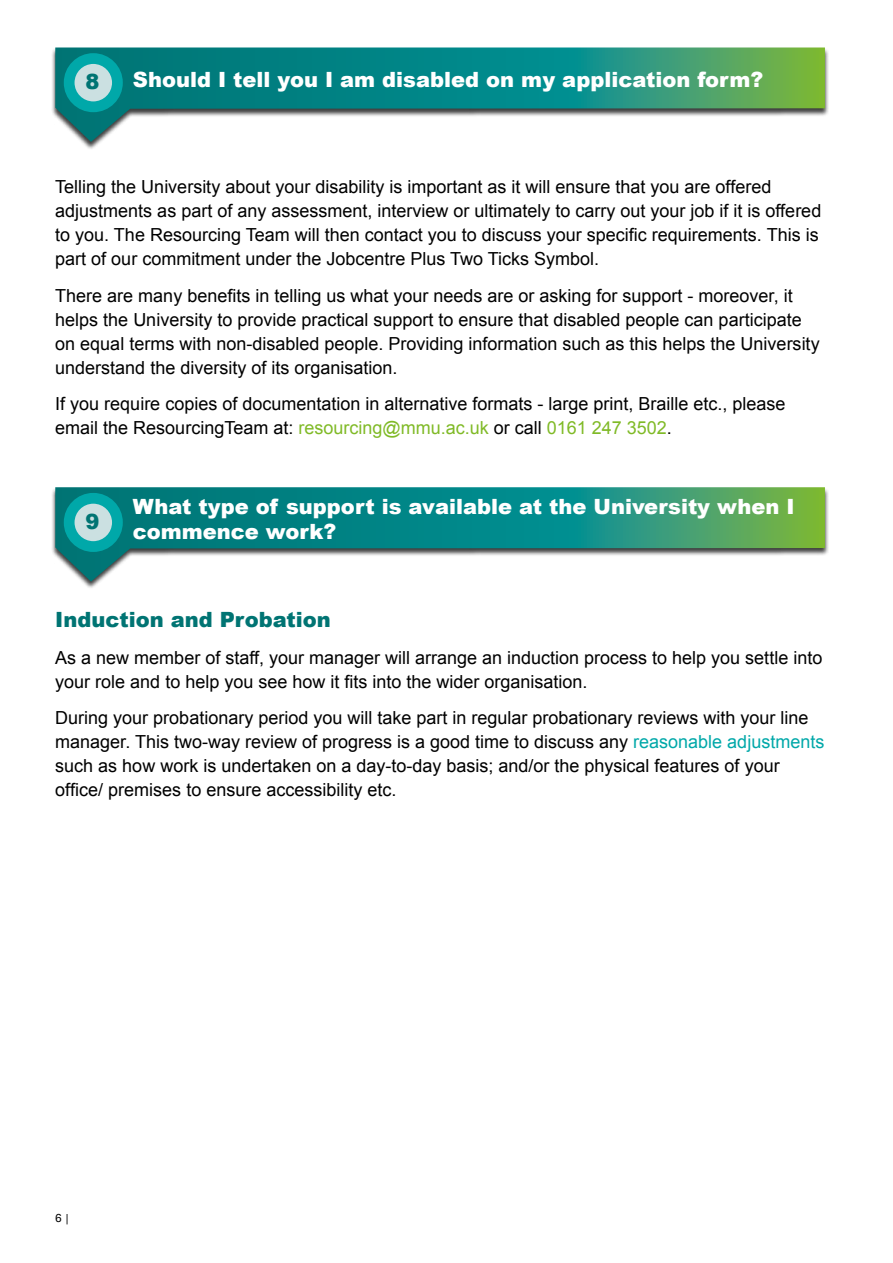
<style>
.page{position:relative;width:893px;height:1263px;background:#fff}
.page>*{position:absolute;margin:0;border:0;box-sizing:border-box;transform-origin:0 0}
.t1{font:900 21px/25.2px "Arial";color:#fff}
.t2{font:900 21px "Arial";color:#007473}
.t3{font:18px/24px "Arial";color:#000}
.t4{font:12px "Serifa BEFOP";color:#000}
.s1{color:#80ba27}
.s2{color:#00a8a9}
</style>
<div class="page">
<div style="left:51px;top:48px;width:778px;height:102px;background:#000;opacity:.75"></div>
<svg style="left:55px;top:47px;width:770px;height:95px"></svg>
<svg style="left:69px;top:59px;width:48px;height:48px"></svg>
<div style="left:64px;top:53px;width:59px;height:59px;border:11px solid #00a8a9;border-radius:50%"></div>
<div style="left:51px;top:488px;width:778px;height:102px;background:#000;opacity:.75"></div>
<svg style="left:55px;top:487px;width:770px;height:95px"></svg>
<svg style="left:69px;top:498px;width:48px;height:48px"></svg>
<div style="left:64px;top:493px;width:59px;height:59px;border:11px solid #00a8a9;border-radius:50%"></div>
<p class="t2" style="left:85px;top:67px;width:16px">8</p>
<p class="t1" style="left:133px;top:66px;width:632px">Should I tell you I am disabled on my application form?</p>
<p class="t3" style="left:55px;top:175px;width:767px">Telling the University about your disability is important as it will ensure that you are offered adjustments as part of any assessment, interview or ultimately to carry out your job if it is offered to you. The Resourcing Team will then contact you to discuss your specific requirements. This is part of our commitment under the Jobcentre Plus Two Ticks Symbol.</p>
<p class="t3" style="left:55px;top:284px;width:766px">There are many benefits in telling us what your needs are or asking for support - moreover, it helps the University to provide practical support to ensure that disabled people can participate on equal terms with non-disabled people. Providing information such as this helps the University understand the diversity of its organisation.</p>
<p class="t3" style="left:55px;top:392px;width:732px">If you require copies of documentation in alternative formats - large print, Braille etc., please email the ResourcingTeam at: <span class="s1">resourcing@mmu.ac.uk</span> or call <span class="s1">0161 247 3502</span>.</p>
<p class="t2" style="left:85px;top:506px;width:16px">9</p>
<p class="t1" style="left:133px;top:493px;width:663px">What type of support is available at the University when I commence work?</p>
<p class="t2" style="left:55px;top:604px;width:277px">Induction and Probation</p>
<p class="t3" style="left:55px;top:645px;width:769px">As a new member of staff, your manager will arrange an induction process to help you settle into your role and to help you see how it fits into the wider organisation.</p>
<p class="t3" style="left:55px;top:706px;width:771px">During your probationary period you will take part in regular probationary reviews with your line manager. This two-way review of progress is a good time to discuss any <span class="s2">reasonable adjustments </span>such as how work is undertaken on a day-to-day basis; and/or the physical features of your office/ premises to ensure accessibility etc.</p>
<p class="t4" style="left:55px;top:1211px;width:15px">6 |</p>
</div>
